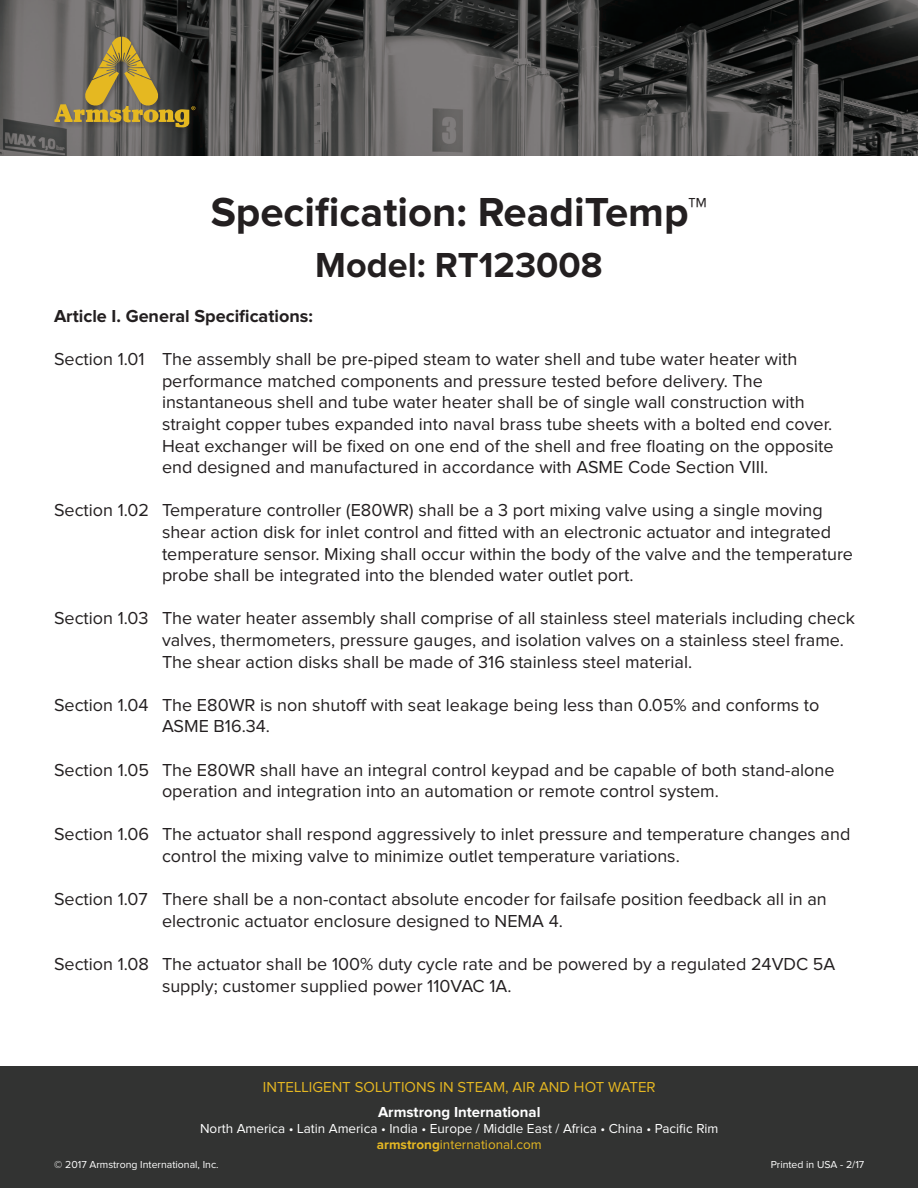
<style>
.page{position:relative;width:918px;height:1188px;background:#fff}
.page>*{position:absolute;margin:0;border:0;box-sizing:border-box;transform-origin:0 0}
.t1{font:700 42px "Proxima Nova";color:#231f20}
.t2{font:700 36px "Proxima Nova";color:#231f20}
.t3{font:18px "Proxima Nova";color:#231f20}
.t4{font:700 18px "Proxima Nova";color:#231f20}
.t5{font:15px "Proxima Nova";color:#e5b722}
.t6{font:700 15px "Proxima Nova";color:#fff}
.t7{font:13.5px "Proxima Nova";color:#fff}
.t8{font:13.5px "Proxima Nova";color:#e5b722}
.t9{font:10.5px "Proxima Nova";color:#fff}
.s1{font-weight:700}
</style>
<div class="page">
<img style="left:0;top:0;width:918px;height:155px">
<div style="left:0;top:1066px;width:918px;height:122px;background:#323332"></div>
<div style="left:54px;top:36px;width:147px;height:97px;background:#231f20;opacity:.25"></div>
<svg style="left:54px;top:37px;width:141px;height:91px;background:#7b6e46"></svg>
<p class="t1" style="left:211px;top:193px;width:498px">Specification: ReadiTemp™</p>
<p class="t2" style="left:315px;top:248px;width:289px">Model: RT123008</p>
<p class="t4" style="left:54px;top:308px;width:260px">Article I. General Specifications:</p>
<p class="t3" style="left:54px;top:351px;width:745px">Section 1.01 The assembly shall be pre-piped steam to water shell and tube water heater with</p>
<p class="t3" style="left:162px;top:373px;width:602px">performance matched components and pressure tested before delivery. The</p>
<p class="t3" style="left:162px;top:394px;width:644px">instantaneous shell and tube water heater shall be of single wall construction with</p>
<p class="t3" style="left:162px;top:416px;width:672px">straight copper tubes expanded into naval brass tube sheets with a bolted end cover.</p>
<p class="t3" style="left:162px;top:437px;width:673px">Heat exchanger will be fixed on one end of the shell and free floating on the opposite</p>
<p class="t3" style="left:162px;top:459px;width:608px">end designed and manufactured in accordance with ASME Code Section VIII.</p>
<p class="t3" style="left:54px;top:502px;width:770px">Section 1.02 Temperature controller (E80WR) shall be a 3 port mixing valve using a single moving</p>
<p class="t3" style="left:162px;top:524px;width:671px">shear action disk for inlet control and fitted with an electronic actuator and integrated</p>
<p class="t3" style="left:162px;top:545px;width:693px">temperature sensor. Mixing shall occur within the body of the valve and the temperature</p>
<p class="t3" style="left:162px;top:567px;width:473px">probe shall be integrated into the blended water outlet port.</p>
<p class="t3" style="left:54px;top:610px;width:803px">Section 1.03 The water heater assembly shall comprise of all stainless steel materials including check</p>
<p class="t3" style="left:162px;top:632px;width:684px">valves, thermometers, pressure gauges, and isolation valves on a stainless steel frame.</p>
<p class="t3" style="left:162px;top:653px;width:532px">The shear action disks shall be made of 316 stainless steel material.</p>
<p class="t3" style="left:54px;top:697px;width:767px">Section 1.04 The E80WR is non shutoff with seat leakage being less than 0.05% and conforms to</p>
<p class="t3" style="left:162px;top:718px;width:110px">ASME B16.34.</p>
<p class="t3" style="left:54px;top:761px;width:782px">Section 1.05 The E80WR shall have an integral control keypad and be capable of both stand-alone</p>
<p class="t3" style="left:162px;top:783px;width:558px">operation and integration into an automation or remote control system.</p>
<p class="t3" style="left:54px;top:826px;width:798px">Section 1.06 The actuator shall respond aggressively to inlet pressure and temperature changes and</p>
<p class="t3" style="left:162px;top:848px;width:519px">control the mixing valve to minimize outlet temperature variations.</p>
<p class="t3" style="left:54px;top:891px;width:774px">Section 1.07 There shall be a non-contact absolute encoder for failsafe position feedback all in an</p>
<p class="t3" style="left:162px;top:913px;width:402px">electronic actuator enclosure designed to NEMA 4.</p>
<p class="t3" style="left:54px;top:956px;width:783px">Section 1.08 The actuator shall be 100% duty cycle rate and be powered by a regulated 24VDC 5A</p>
<p class="t3" style="left:162px;top:977px;width:351px">supply; customer supplied power 110VAC 1A.</p>
<p class="t5" style="left:263px;top:1080px;width:394px">INTELLIGENT SOLUTIONS IN STEAM, AIR AND HOT WATER</p>
<p class="t6" style="left:378px;top:1105px;width:164px">Armstrong International</p>
<p class="t7" style="left:200px;top:1122px;width:520px">North America • Latin America • India • Europe / Middle East / Africa • China • Pacific Rim</p>
<p class="t8" style="left:377px;top:1138px;width:166px"><span class="s1">armstrong</span>international.com</p>
<p class="t9" style="left:54px;top:1159px;width:166px">© 2017 Armstrong International, Inc.</p>
<p class="t9" style="left:771px;top:1159px;width:95px">Printed in USA - 2/17</p>
</div>
